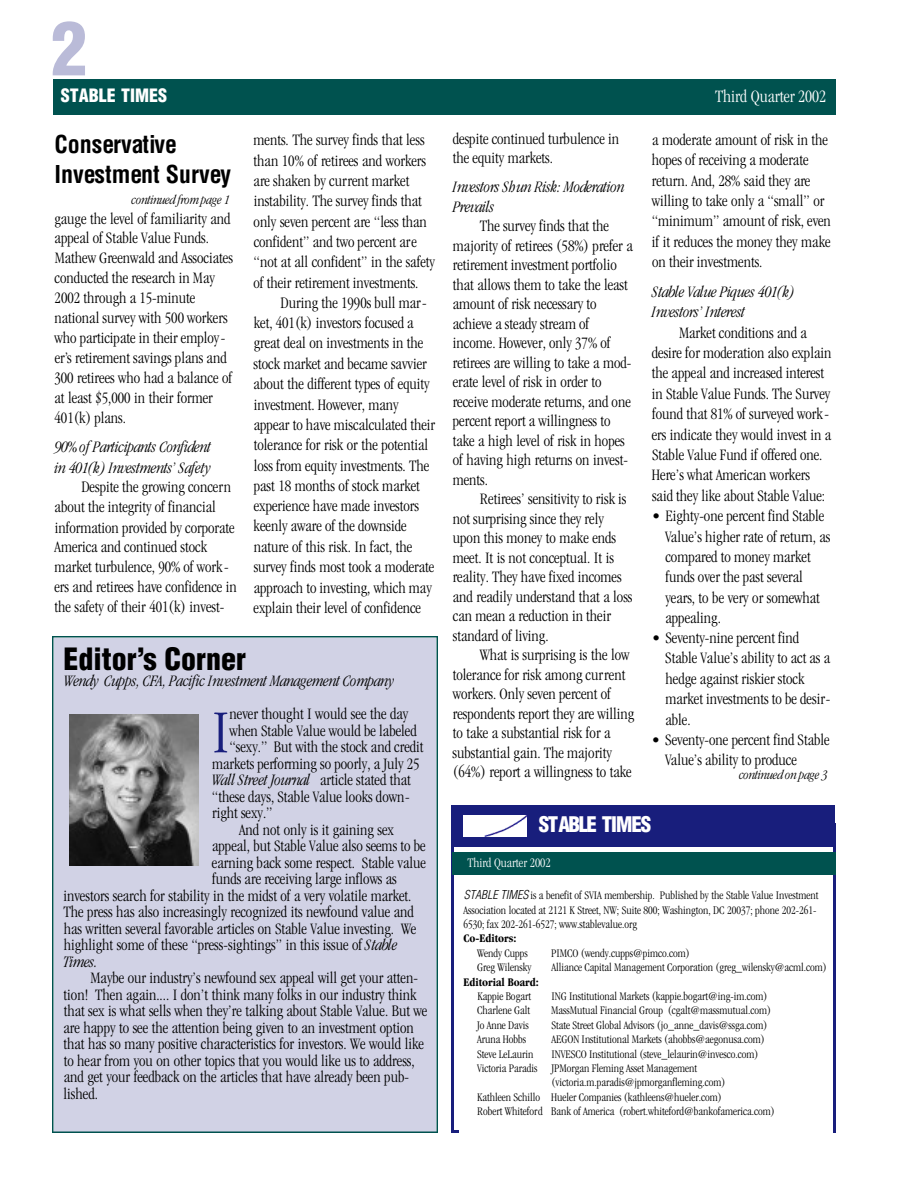
<style>
.page{position:relative;width:918px;height:1188px;background:#fff}
.page>*{position:absolute;margin:0;border:0;box-sizing:border-box;transform-origin:0 0}
.t1{font:900 condensed 72px "Helvetica";color:#babbd8}
.t2{font:300 condensed 63.15px "Garamond";color:#181e7c}
.t3{font:900 condensed 30px "Helvetica";color:#000}
.t4{font:700 condensed 24px/29.2px "Helvetica";color:#000}
.t5{font:900 condensed 21px "Helvetica";color:#fff}
.t6{font:300 condensed 18px "Garamond";color:#fff}
.t7{font:900 condensed 18px "Helvetica";color:#fff}
.t8{font:300 condensed 16.5px/20.4px "Garamond";color:#000}
.t9{font:italic 300 condensed 16.5px/20.2px "Garamond";color:#000}
.t10{font:italic 300 condensed 13.5px "Garamond";color:#000}
.t11{font:300 condensed 13.5px "Garamond";color:#fff}
.t12{font:300 condensed 12px/14.2px "Garamond";color:#000}
.t13{font:700 condensed 12px "Garamond";color:#000}
.s1{font-style:normal}
.s2{font-style:italic}
.s3{font-family:"Helvetica";font-style:italic}
</style>
<div class="page">
<img style="left:451px;top:823px;width:385px;height:310px">
<div style="left:53px;top:80px;width:783px;height:35px;background:#00524f"></div>
<div style="left:53px;top:637px;width:385px;height:496px;background:#d1d2e5"></div>
<img style="left:70px;top:714px;width:128px;height:151px">
<div style="left:459px;top:886px;width:373px;height:247px;background:#fff"></div>
<div style="left:452px;top:852px;width:384px;height:23px;background:#00524f"></div>
<div style="left:451px;top:806px;width:384px;height:41px;background:#181e7c"></div>
<img style="left:464px;top:815px;width:62px;height:22px">
<h1 class="t1" style="left:51px;top:21px;width:37px">2</h1>
<p class="t7" style="left:61px;top:89px;width:108px">STABLE TIMES</p>
<p class="t6" style="left:715px;top:90px;width:112px">Third Quarter 2002</p>
<h3 class="t4" style="left:55px;top:132px;width:178px">Conservative<br>Investment Survey</h3>
<p class="t10" style="left:132px;top:194px;width:99px">continued from page 1</p>
<p class="t8" style="left:54px;top:209px;width:180px;line-height:20px">gauge the level of familiarity and appeal of Stable Value Funds.<br>Mathew Greenwald and Associates conducted the research in May<br>2002 through a 15-minute national survey with 500 workers who participate in their employ&shy;er’s retirement savings plans and<br>300 retirees who had a balance of at least $5,000 in their former<br>401(k) plans.</p>
<p class="t9" style="left:54px;top:438px;width:158px">90% of Participants Confident in 401(k) Investments’ Safety</p>
<p class="t8" style="left:54px;top:478px;width:184px;line-height:20px;text-indent:27px">Despite the growing concern about the integrity of financial information provided by corporate<br>America and continued stock market turbulence, 90% of work&shy;ers and retirees have confidence in the safety of their 401(k) invest-</p>
<p class="t8" style="left:254px;top:131px;width:183px">ments. The survey finds that less than 10% of retirees and workers are shaken by current market instability. The survey finds that only seven percent are “less than confident” and two percent are “not at all confident” in the safety of their retirement investments.</p>
<p class="t8" style="left:254px;top:294px;width:183px;text-indent:27px">During the 1990s bull mar&shy;ket, 401(k) investors focused a great deal on investments in the stock market and became savvier about the different types of equity investment. However, many appear to have miscalculated their tolerance for risk or the potential loss from equity investments. The past 18 months of stock market experience have made investors keenly aware of the downside nature of this risk. In fact, the survey finds most took a moderate approach to investing, which may explain their level of confidence</p>
<h3 class="t3" style="left:63px;top:647px;width:184px">Editor’s Corner</h3>
<p class="t9" style="left:64px;top:672px;width:331px">Wendy Cupps, CFA, Pacific Investment Management Company</p>
<h2 class="t2" style="left:212px;top:708px;width:19px">I</h2>
<p class="t8" style="left:230px;top:705px;width:180px">never thought I would see the day</p>
<p class="t8" style="left:229px;top:722px;width:189px">when Stable Value would be labeled</p>
<p class="t8" style="left:229px;top:738px;width:196px">“sexy.” But with the stock and credit</p>
<p class="t8" style="left:212px;top:755px;width:209px">markets performing so poorly, a July 25</p>
<p class="t9" style="left:212px;top:771px;width:200px">Wall Street Journal <span class="s1">article stated that</span></p>
<p class="t8" style="left:212px;top:788px;width:199px">“these days, Stable Value looks down-</p>
<p class="t8" style="left:212px;top:804px;width:62px">right sexy.”</p>
<p class="t8" style="left:239px;top:821px;width:156px">And not only is it gaining sex</p>
<p class="t8" style="left:212px;top:837px;width:215px">appeal, but Stable Value also seems to be</p>
<p class="t8" style="left:212px;top:854px;width:216px">earning back some respect. Stable value</p>
<p class="t8" style="left:212px;top:870px;width:186px">funds are receiving large inflows as</p>
<p class="t8" style="left:63px;top:887px;width:350px">investors search for stability in the midst of a very volatile market.</p>
<p class="t8" style="left:63px;top:903px;width:352px">The press has also increasingly recognized its newfound value and</p>
<p class="t8" style="left:64px;top:920px;width:354px">has written several favorable articles on Stable Value investing. We</p>
<p class="t8" style="left:64px;top:936px;width:335px">highlight some of these “press-sightings” in this issue of <span class="s2">Stable</span></p>
<p class="t9" style="left:63px;top:953px;width:35px">Times.</p>
<p class="t8" style="left:63px;top:971px;width:365px;line-height:16.5px;text-indent:27px">Maybe our industry’s newfound sex appeal will get your atten&shy;tion! Then again.... I don’t think many folks in our industry think that sex is what sells when they’re talking about Stable Value. But we are happy to see the attention being given to an investment option that has so many positive characteristics for investors. We would like to hear from you on other topics that you would like us to address, and get your feedback on the articles that have already been pub&shy;lished.</p>
<p class="t8" style="left:453px;top:130px;width:168px;line-height:19.5px">despite continued turbulence in the equity markets.</p>
<p class="t9" style="left:453px;top:178px;width:173px;line-height:19.8px">Investors Shun Risk: Moderation<br>Prevails</p>
<p class="t8" style="left:453px;top:218px;width:182px;line-height:19.5px;text-indent:27px">The survey finds that the majority of retirees (58%) prefer a retirement investment portfolio that allows them to take the least amount of risk necessary to achieve a steady stream of income. However, only 37% of retirees are willing to take a mod&shy;erate level of risk in order to receive moderate returns, and one percent report a willingness to take a high level of risk in hopes of having high returns on invest&shy;ments.</p>
<p class="t8" style="left:453px;top:491px;width:181px;line-height:19.5px;text-indent:27px">Retirees’ sensitivity to risk is not surprising since they rely upon this money to make ends meet. It is not conceptual. It is reality. They have fixed incomes and readily understand that a loss can mean a reduction in their standard of living.</p>
<p class="t8" style="left:453px;top:647px;width:183px;line-height:19.5px;text-indent:27px">What is surprising is the low tolerance for risk among current workers. Only seven percent of respondents report they are willing to take a substantial risk for a substantial gain. The majority (64%) report a willingness to take</p>
<p class="t8" style="left:652px;top:131px;width:181px">a moderate amount of risk in the hopes of receiving a moderate return. And, 28% said they are willing to take only a “small” or “minimum” amount of risk, even if it reduces the money they make on their investments.</p>
<p class="t9" style="left:652px;top:282px;width:144px;line-height:20.7px">Stable Value Piques 401(k)<br>Investors’ Interest</p>
<p class="t8" style="left:652px;top:324px;width:181px;text-indent:27px">Market conditions and a desire for moderation also explain the appeal and increased interest in Stable Value Funds. The Survey found that 81% of surveyed work&shy;ers indicate they would invest in a<br>Stable Value Fund if offered one.<br>Here’s what American workers said they like about Stable Value:</p>
<p class="t8" style="left:665px;top:507px;width:167px;text-indent:-13px">• Eighty-one percent find Stable<br>Value’s higher rate of return, as compared to money market funds over the past several years, to be very or somewhat appealing.</p>
<p class="t8" style="left:665px;top:629px;width:167px;text-indent:-13px">• Seventy-nine percent find<br>Stable Value’s ability to act as a hedge against riskier stock market investments to be desir&shy;able.</p>
<p class="t8" style="left:665px;top:731px;width:166px;text-indent:-14px">• Seventy-one percent find Stable<br>Value’s ability to produce</p>
<p class="t10" style="left:739px;top:770px;width:90px">continued on page 3</p>
<p class="t5" style="left:539px;top:816px;width:114px">S TA B L E T I M E S</p>
<p class="t11" style="left:468px;top:857px;width:85px">Third Quarter 2002</p>
<p class="t12" style="left:464px;top:889px;width:356px"><span class="s3">STABLE TIMES</span> is a benefit of SVIA membership. Published by the Stable Value Investment<br>Association located at 2121 K Street, NW; Suite 800; Washington, DC 20037; phone 202-261-<br>6530; fax 202-261-6527; www.stablevalue.org</p>
<p class="t13" style="left:464px;top:934px;width:55px">Co-Editors:</p>
<p class="t12" style="left:477px;top:947px;width:52px">Wendy Cupps</p>
<p class="t12" style="left:551px;top:947px;width:140px">PIMCO (wendy.cupps@pimco.com)</p>
<p class="t12" style="left:477px;top:961px;width:56px">Greg Wilensky</p>
<p class="t12" style="left:552px;top:961px;width:277px">Alliance Capital Management Corporation (greg_wilensky@acml.com)</p>
<p class="t13" style="left:464px;top:977px;width:77px">Editorial Board:</p>
<p class="t12" style="left:477px;top:990px;width:55px">Kappie Bogart</p>
<p class="t12" style="left:551px;top:990px;width:217px">ING Institutional Markets (kappie.bogart@ing-im.com)</p>
<p class="t12" style="left:477px;top:1004px;width:54px">Charlene Galt</p>
<p class="t12" style="left:551px;top:1004px;width:221px">MassMutual Financial Group (cgalt@massmutual.com)</p>
<p class="t12" style="left:477px;top:1019px;width:53px">Jo Anne Davis</p>
<p class="t12" style="left:552px;top:1019px;width:217px">State Street Global Advisors (jo_anne_davis@ssga.com)</p>
<p class="t12" style="left:477px;top:1033px;width:50px">Aruna Hobbs</p>
<p class="t12" style="left:551px;top:1033px;width:215px">AEGON Institutional Markets (ahobbs@aegonusa.com)</p>
<p class="t12" style="left:477px;top:1047px;width:58px">Steve LeLaurin</p>
<p class="t12" style="left:551px;top:1047px;width:209px">INVESCO Institutional (steve_lelaurin@invesco.com)</p>
<p class="t12" style="left:477px;top:1062px;width:222px">Victoria Paradis JPMorgan Fleming Asset Management</p>
<p class="t12" style="left:552px;top:1076px;width:175px">(victoria.m.paradis@jpmorganfleming.com)</p>
<p class="t12" style="left:477px;top:1091px;width:246px">Kathleen Schillo Hueler Companies (kathleens@hueler.com)</p>
<p class="t12" style="left:477px;top:1105px;width:299px">Robert Whiteford Bank of America (robert.whiteford@bankofamerica.com)</p>
</div>
